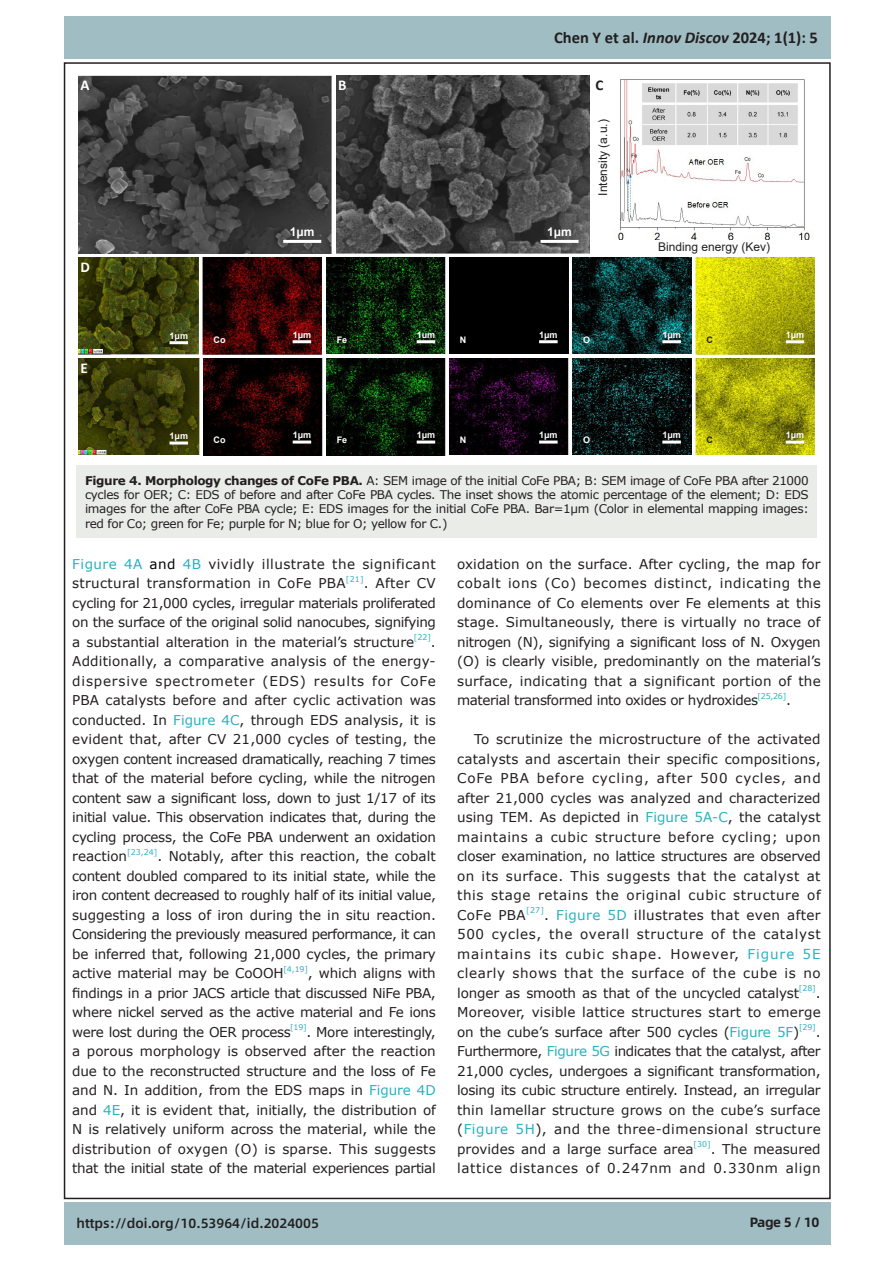
<style>
.page{position:relative;width:893px;height:1263px;background:#fff}
.page>*{position:absolute;margin:0;border:0;box-sizing:border-box;transform-origin:0 0}
.t1{font:700 16.5px "Calibri";color:#231f20}
.t2{font:700 15px "Calibri";color:#fff}
.t3{font:700 15px "Calibri";color:#231f20}
.正文{font:13.5px/19.5px "Verdana";letter-spacing:-.01em;color:#231f20;text-align:justify}
.正文-2{font:13.5px/19.5px "Verdana";letter-spacing:.035em;color:#231f20}
.正文-3{font:13.5px/19.5px "Verdana";letter-spacing:.045em;color:#231f20;text-align:right}
.t4{font:500 13.5px "Alibaba Sans";color:#231f20}
.t5{font:700 13.5px "Alibaba Sans";letter-spacing:-.03em;color:#231f20}
.图注样式{font:12px/14.4px "Verdana";letter-spacing:-.03em;color:#231f20;text-align:justify}
.t6{font:12px "Arial";color:#231f20}
.t7{font:700 12px "Arial";color:#fff}
.t8{font:700 9px "Arial";color:#fff}
.t9{font:700 9px "Arial";color:#231f20}
.正文-4{font:7.8px "Verdana";letter-spacing:-.005em;color:#27b2be}
.s1{font-style:italic}
.s2{font-weight:700}
.s3{color:#27b2be}
.s4{color:#000}
</style>
<div class="page">
<div style="left:64px;top:17px;width:767px;height:42px;background:#9fbdc3"></div>
<div style="left:64px;top:1202px;width:767px;height:43px;background:#9fbdc3"></div>
<div style="left:77px;top:466px;width:740px;height:72px;background:#eaece8"></div>
<img style="left:336px;top:75px;width:253px;height:179px">
<img style="left:617px;top:79px;width:193px;height:161px">
<img style="left:78px;top:75px;width:254px;height:178px">
<img style="left:78px;top:257px;width:121px;height:97px">
<img style="left:203px;top:257px;width:119px;height:97px">
<img style="left:326px;top:257px;width:119px;height:97px">
<div style="left:449px;top:257px;width:119px;height:97px;background:#000"></div>
<img style="left:572px;top:257px;width:119px;height:97px">
<img style="left:696px;top:257px;width:119px;height:97px">
<img style="left:642px;top:82px;width:157px;height:64px">
<hr style="left:283px;top:240px;width:38px;height:3px;background:#fff">
<hr style="left:540px;top:240px;width:39px;height:3px;background:#fff">
<hr style="left:170px;top:341px;width:18px;height:3px;background:#fff">
<hr style="left:293px;top:340px;width:18px;height:3px;background:#fff">
<hr style="left:417px;top:340px;width:18px;height:3px;background:#fff">
<hr style="left:539px;top:340px;width:19px;height:3px;background:#fff">
<hr style="left:662px;top:340px;width:19px;height:3px;background:#fff">
<hr style="left:786px;top:340px;width:18px;height:3px;background:#fff">
<img style="left:78px;top:358px;width:121px;height:97px">
<img style="left:203px;top:358px;width:119px;height:97px">
<img style="left:326px;top:358px;width:119px;height:97px">
<img style="left:449px;top:358px;width:119px;height:97px">
<img style="left:572px;top:358px;width:120px;height:97px">
<img style="left:696px;top:358px;width:119px;height:97px">
<hr style="left:170px;top:441px;width:18px;height:3px;background:#fff">
<hr style="left:293px;top:441px;width:18px;height:3px;background:#fff">
<hr style="left:417px;top:441px;width:18px;height:3px;background:#fff">
<hr style="left:539px;top:441px;width:19px;height:3px;background:#fff">
<hr style="left:662px;top:441px;width:19px;height:3px;background:#fff">
<hr style="left:786px;top:441px;width:18px;height:3px;background:#fff">
<p class="t1" style="left:554px;top:26px;width:265px">Chen Y et al. <span class="s1">Innov Discov</span> 2024; 1(1): 5</p>
<p class="t2" style="left:81px;top:74px;width:11px">A</p>
<p class="t2" style="left:338px;top:74px;width:10px">B</p>
<p class="t3" style="left:596px;top:74px;width:9px">C</p>
<p class="t6" style="left:595px;top:196px;width:78px;rotate:-90deg">Intensity (a.u.)</p>
<p class="t2" style="left:81px;top:256px;width:11px">D</p>
<p class="t2" style="left:81px;top:357px;width:9px">E</p>
<p class="t7" style="left:290px;top:223px;width:26px">1μm</p>
<p class="t7" style="left:547px;top:223px;width:26px">1μm</p>
<p class="t6" style="left:658px;top:239px;width:114px">Binding energy (Kev)</p>
<p class="t8" style="left:170px;top:329px;width:20px">1μm</p>
<p class="t8" style="left:293px;top:328px;width:20px">1μm</p>
<p class="t8" style="left:417px;top:328px;width:20px">1um</p>
<p class="t8" style="left:539px;top:328px;width:20px">1μm</p>
<p class="t8" style="left:662px;top:328px;width:20px">1μm</p>
<p class="t8" style="left:786px;top:328px;width:20px">1μm</p>
<p class="t8" style="left:214px;top:333px;width:13px">Co</p>
<p class="t8" style="left:337px;top:333px;width:12px">Fe</p>
<p class="t8" style="left:460px;top:333px;width:8px">N</p>
<p class="t8" style="left:583px;top:333px;width:9px">O</p>
<p class="t9" style="left:706px;top:333px;width:8px">C</p>
<p class="t8" style="left:170px;top:429px;width:20px">1μm</p>
<p class="t8" style="left:293px;top:428px;width:20px">1μm</p>
<p class="t8" style="left:417px;top:428px;width:20px">1μm</p>
<p class="t8" style="left:539px;top:428px;width:20px">1μm</p>
<p class="t8" style="left:662px;top:428px;width:20px">1μm</p>
<p class="t8" style="left:786px;top:428px;width:20px">1μm</p>
<p class="t8" style="left:214px;top:434px;width:13px">Co</p>
<p class="t8" style="left:337px;top:434px;width:12px">Fe</p>
<p class="t8" style="left:460px;top:434px;width:8px">N</p>
<p class="t8" style="left:583px;top:434px;width:9px">O</p>
<p class="t9" style="left:706px;top:434px;width:8px">C</p>
<p class="图注样式" style="left:85px;top:473px;width:725px"><span class="s2">Figure 4. Morphology changes of CoFe PBA.</span> A: SEM image of the initial CoFe PBA; B: SEM image of CoFe PBA after 21000 cycles for OER; C: EDS of before and after CoFe PBA cycles. The inset shows the atomic percentage of the element; D: EDS images for the after CoFe PBA cycle; E: EDS images for the initial CoFe PBA. Bar=1μm (Color in elemental mapping images: red for Co; green for Fe; purple for N; blue for O; yellow for C.)</p>
<p class="正文-2" style="left:72px;top:554px;width:365px"><span class="s3">Figure 4A</span> <span class="s4">and</span> <span class="s3">4B</span> vividly illustrate the significant structural transformation in CoFe PBA</p>
<p class="正文-4" style="left:346px;top:573px;width:19px">[21]</p>
<p class="正文" style="left:72px;top:573px;width:365px;text-indent:292px">. After CV cycling for 21,000 cycles, irregular materials proliferated on the surface of the original solid nanocubes, signifying a substantial alteration in the material’s structure</p>
<p class="正文-4" style="left:414px;top:632px;width:19px">[22]</p>
<p class="正文" style="left:72px;top:632px;width:365px;text-indent:359px">.<br>Additionally, a comparative analysis of the energy&shy;dispersive spectrometer (EDS) results for CoFe PBA catalysts before and after cyclic activation was conducted. In <span class="s3">Figure 4C</span>, through EDS analysis, it is evident that, after CV 21,000 cycles of testing, the oxygen content increased dramatically, reaching 7 times that of the material before cycling, while the nitrogen content saw a significant loss, down to just 1/17 of its initial value. This observation indicates that, during the cycling process, the CoFe PBA underwent an oxidation reaction</p>
<p class="正文-4" style="left:127px;top:846px;width:32px">[23,24]</p>
<p class="正文" style="left:72px;top:846px;width:365px;text-indent:85px">. Notably, after this reaction, the cobalt content doubled compared to its initial state, while the iron content decreased to roughly half of its initial value, suggesting a loss of iron during the in situ reaction.<br>Considering the previously measured performance, it can be inferred that, following 21,000 cycles, the primary active material may be CoOOH</p>
<p class="正文-4" style="left:283px;top:963px;width:26px">[4,19]</p>
<p class="正文" style="left:72px;top:963px;width:365px;text-indent:236px">, which aligns with findings in a prior JACS article that discussed NiFe PBA, where nickel served as the active material and Fe ions were lost during the OER process</p>
<p class="正文-4" style="left:290px;top:1022px;width:18px">[19]</p>
<p class="正文" style="left:72px;top:1022px;width:365px;text-indent:234px">. More interestingly, a porous morphology is observed after the reaction due to the reconstructed structure and the loss of Fe and N. In addition, from the EDS maps in <span class="s3">Figure 4D </span>and <span class="s3">4E</span>, it is evident that, initially, the distribution of N is relatively uniform across the material, while the distribution of oxygen (O) is sparse. This suggests that the initial state of the material experiences partial</p>
<p class="正文" style="left:457px;top:554px;width:365px">oxidation on the surface. After cycling, the map for cobalt ions (Co) becomes distinct, indicating the dominance of Co elements over Fe elements at this stage. Simultaneously, there is virtually no trace of nitrogen (N), signifying a significant loss of N. Oxygen (O) is clearly visible, predominantly on the material’s surface, indicating that a significant portion of the material transformed into oxides or hydroxides</p>
<p class="正文-4" style="left:758px;top:690px;width:30px">[25,26]</p>
<p class="正文" style="left:786px;top:690px;width:6px">.</p>
<p class="正文" style="left:457px;top:729px;width:365px;text-indent:17px">To scrutinize the microstructure of the activated catalysts and ascertain their specific compositions, CoFe PBA before cycling, after 500 cycles, and after 21,000 cycles was analyzed and characterized using TEM. As depicted in <span class="s3">Figure 5A-C</span>, the catalyst maintains a cubic structure before cycling; upon closer examination, no lattice structures are observed on its surface. This suggests that the catalyst at this stage retains the original cubic structure of CoFe PBA</p>
<p class="正文-4" style="left:526px;top:905px;width:19px">[27]</p>
<p class="正文" style="left:457px;top:905px;width:365px;text-indent:87px">. <span class="s3">Figure 5D</span> illustrates that even after 500 cycles, the overall structure of the catalyst maintains its cubic shape. However, <span class="s3">Figure 5E </span>clearly shows that the surface of the cube is no longer as smooth as that of the uncycled catalyst</p>
<p class="正文-4" style="left:799px;top:983px;width:18px">[28]</p>
<p class="正文" style="left:457px;top:983px;width:365px;text-indent:359px">.<br>Moreover, visible lattice structures start to emerge on the cube’s surface after 500 cycles (<span class="s3">Figure 5F</span>)</p>
<p class="正文-4" style="left:799px;top:1022px;width:18px">[29]</p>
<p class="正文" style="left:457px;top:1022px;width:365px;text-indent:359px">.<br>Furthermore, <span class="s3">Figure 5G</span> indicates that the catalyst, after 21,000 cycles, undergoes a significant transformation, losing its cubic structure entirely. Instead, an irregular thin lamellar structure grows on the cube’s surface (<span class="s3">Figure 5H</span>), and the three-dimensional structure provides and a large surface area</p>
<p class="正文-4" style="left:694px;top:1139px;width:19px">[30]</p>
<p class="正文-3" style="left:457px;top:1139px;width:365px">. The measured<br>lattice distances of 0.247nm and 0.330nm align</p>
<p class="t4" style="left:77px;top:1213px;width:244px">https://doi.org/10.53964/id.2024005</p>
<p class="t5" style="left:750px;top:1211px;width:71px">Page 5 / 10</p>
</div>
